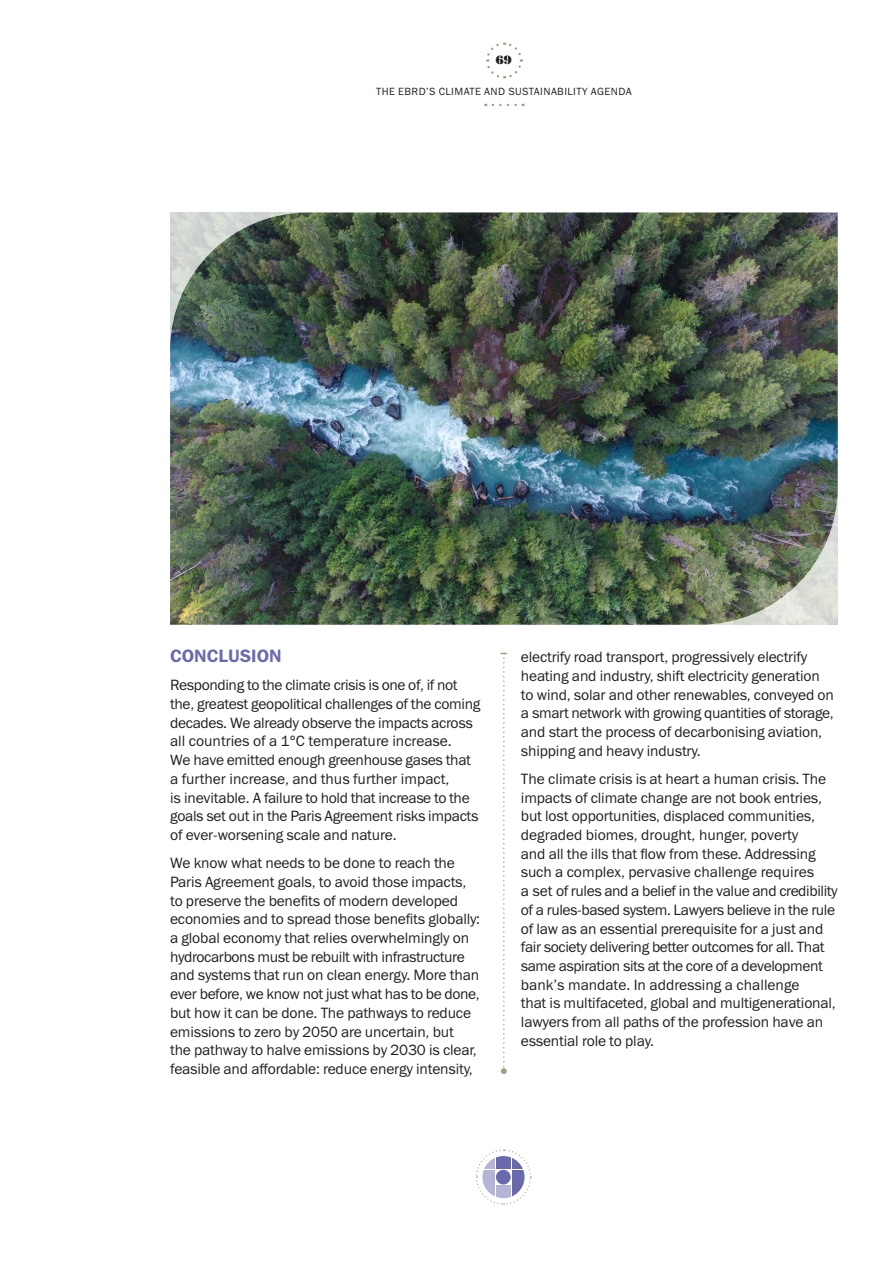
<style>
.page{position:relative;width:893px;height:1263px;background:#fff}
.page>*{position:absolute;margin:0;border:0;box-sizing:border-box;transform-origin:0 0}
.t1{font:18px "Franklin Gothic Demi ITC";color:#696aad}
.t2{font:15px/18.8px "Franklin Gothic Book ITC";letter-spacing:-.01em;color:#231f20}
.t3{font:12px "Bodoni Poster";color:#231f20}
.t4{font:10.5px "Franklin Gothic Book ITC";letter-spacing:.04em;color:#231f20}
</style>
<div class="page">
<svg style="left:493px;top:104px;width:31px;height:2px"></svg>
<svg style="left:486px;top:42px;width:37px;height:37px"></svg>
<svg style="left:500px;top:653px;width:7px;height:421px"></svg>
<img style="left:170px;top:213px;width:668px;height:412px">
<div style="left:469px;top:1143px;width:69px;height:68px;border:13px solid #fff;border-radius:50%"></div>
<svg style="left:475px;top:1149px;width:57px;height:56px"></svg>
<p class="t3" style="left:496px;top:53px;width:18px">69</p>
<p class="t4" style="left:376px;top:85px;width:257px">THE EBRD’S CLIMATE AND SUSTAINABILITY AGENDA</p>
<p class="t1" style="left:170px;top:645px;width:113px">CONCLUSION</p>
<p class="t2" style="left:170px;top:675px;width:312px">Responding to the climate crisis is one of, if not the, greatest geopolitical challenges of the coming decades. We already observe the impacts across all countries of a 1°C temperature increase.<br>We have emitted enough greenhouse gases that a further increase, and thus further impact,<br>is inevitable. A failure to hold that increase to the goals set out in the Paris Agreement risks impacts of ever-worsening scale and nature.</p>
<p class="t2" style="left:170px;top:853px;width:312px">We know what needs to be done to reach the Paris Agreement goals, to avoid those impacts, to preserve the benefits of modern developed economies and to spread those benefits globally: a global economy that relies overwhelmingly on hydrocarbons must be rebuilt with infrastructure and systems that run on clean energy. More than ever before, we know not just what has to be done, but how it can be done. The pathways to reduce emissions to zero by 2050 are uncertain, but<br>the pathway to halve emissions by 2030 is clear, feasible and affordable: reduce energy intensity,</p>
<p class="t2" style="left:521px;top:647px;width:314px">electrify road transport, progressively electrify heating and industry, shift electricity generation to wind, solar and other renewables, conveyed on a smart network with growing quantities of storage, and start the process of decarbonising aviation, shipping and heavy industry.</p>
<p class="t2" style="left:521px;top:769px;width:318px">The climate crisis is at heart a human crisis. The impacts of climate change are not book entries, but lost opportunities, displaced communities, degraded biomes, drought, hunger, poverty<br>and all the ills that flow from these. Addressing such a complex, pervasive challenge requires<br>a set of rules and a belief in the value and credibility of a rules-based system. Lawyers believe in the rule of law as an essential prerequisite for a just and fair society delivering better outcomes for all. That same aspiration sits at the core of a development bank’s mandate. In addressing a challenge<br>that is multifaceted, global and multigenerational, lawyers from all paths of the profession have an essential role to play.</p>
</div>
